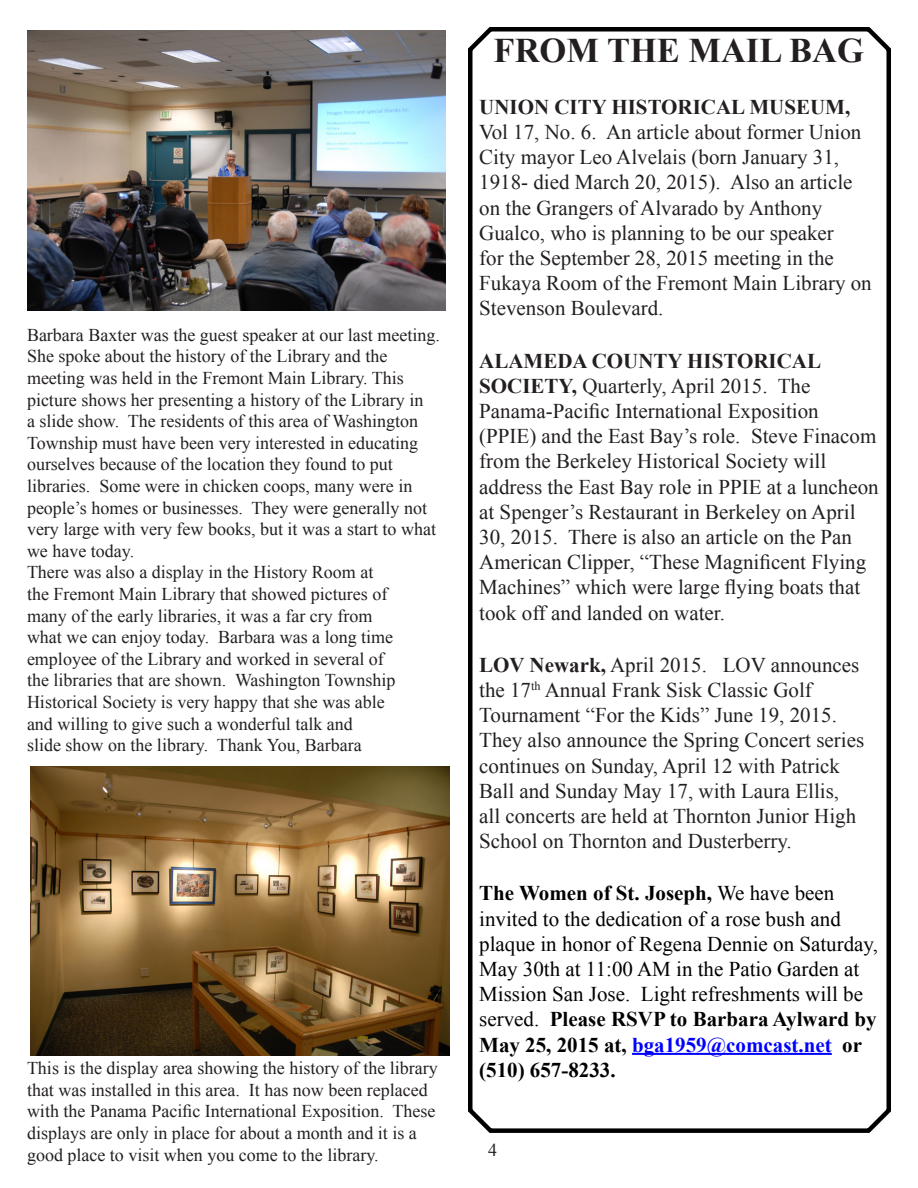
<style>
.page{position:relative;width:918px;height:1188px;background:#fff}
.page>*{position:absolute;margin:0;border:0;box-sizing:border-box;transform-origin:0 0}
.t1{font:700 34.5px "Times New Roman";color:#231f20}
.t2{font:21px/25.2px "Times New Roman";color:#231f20}
.t3{font:21px/25.2px "Times New Roman";color:#000}
.t4{font:18px/21.6px "Times New Roman";color:#231f20}
.s1{font-weight:700}
.s2{font-weight:700;color:#00f}
</style>
<div class="page">
<img style="left:27px;top:30px;width:418px;height:280px">
<img style="left:30px;top:766px;width:420px;height:289px">
<svg style="left:468px;top:27px;width:423px;height:1106px"></svg>
<p class="t4" style="left:27px;top:324px;width:414px">Barbara Baxter was the guest speaker at our last meeting.<br>She spoke about the history of the Library and the meeting was held in the Fremont Main Library. This picture shows her presenting a history of the Library in<br>a slide show. The residents of this area of Washington Township must have been very interested in educating ourselves because of the location they found to put libraries. Some were in chicken coops, many were in people’s homes or businesses. They were generally not very large with very few books, but it was a start to what we have today.</p>
<p class="t4" style="left:27px;top:561px;width:370px">There was also a display in the History Room at the Fremont Main Library that showed pictures of many of the early libraries, it was a far cry from what we can enjoy today. Barbara was a long time employee of the Library and worked in several of the libraries that are shown. Washington Township Historical Society is very happy that she was able and willing to give such a wonderful talk and<br>slide show on the library. Thank You, Barbara</p>
<p class="t4" style="left:27px;top:1057px;width:412px">This is the display area showing the history of the library that was installed in this area. It has now been replaced with the Panama Pacific International Exposition. These displays are only in place for about a month and it is a good place to visit when you come to the library.</p>
<p class="t1" style="left:494px;top:26px;width:372px">FROM THE MAIL BAG</p>
<p class="t2" style="left:479px;top:94px;width:394px"><span class="s1">UNION CITY HISTORICAL MUSEUM, </span>Vol 17, No. 6. An article about former Union City mayor Leo Alvelais (born January 31, 1918- died March 20, 2015). Also an article on the Grangers of Alvarado by Anthony Gualco, who is planning to be our speaker<br>for the September 28, 2015 meeting in the Fukaya Room of the Fremont Main Library on Stevenson Boulevard.</p>
<p class="t2" style="left:479px;top:348px;width:401px"><span class="s1">ALAMEDA COUNTY HISTORICAL SOCIETY,</span> Quarterly, April 2015. The Panama-Pacific International Exposition (PPIE) and the East Bay’s role. Steve Finacom from the Berkeley Historical Society will address the East Bay role in PPIE at a luncheon at Spenger’s Restaurant in Berkeley on April 30, 2015. There is also an article on the Pan American Clipper, “These Magnificent Flying Machines” which were large flying boats that took off and landed on water.</p>
<p class="t2" style="left:479px;top:652px;width:386px"><span class="s1">LOV Newark,</span> April 2015. LOV announces the 17<sup>th</sup> Annual Frank Sisk Classic Golf Tournament “For the Kids” June 19, 2015.<br>They also announce the Spring Concert series continues on Sunday, April 12 with Patrick Ball and Sunday May 17, with Laura Ellis, all concerts are held at Thornton Junior High School on Thornton and Dusterberry.</p>
<p class="t3" style="left:479px;top:880px;width:400px"><span class="s1">The Women of St. Joseph,</span> We have been invited to the dedication of a rose bush and plaque in honor of Regena Dennie on Saturday, May 30th at 11:00 AM in the Patio Garden at Mission San Jose. Light refreshments will be served. <span class="s1">Please RSVP to Barbara Aylward by May 25, 2015 at,</span> <span class="s2">bga1959@comcast.net</span> <span class="s1">or (510) 657-8233.</span></p>
<p class="t4" style="left:488px;top:1139px;width:10px">4</p>
</div>
